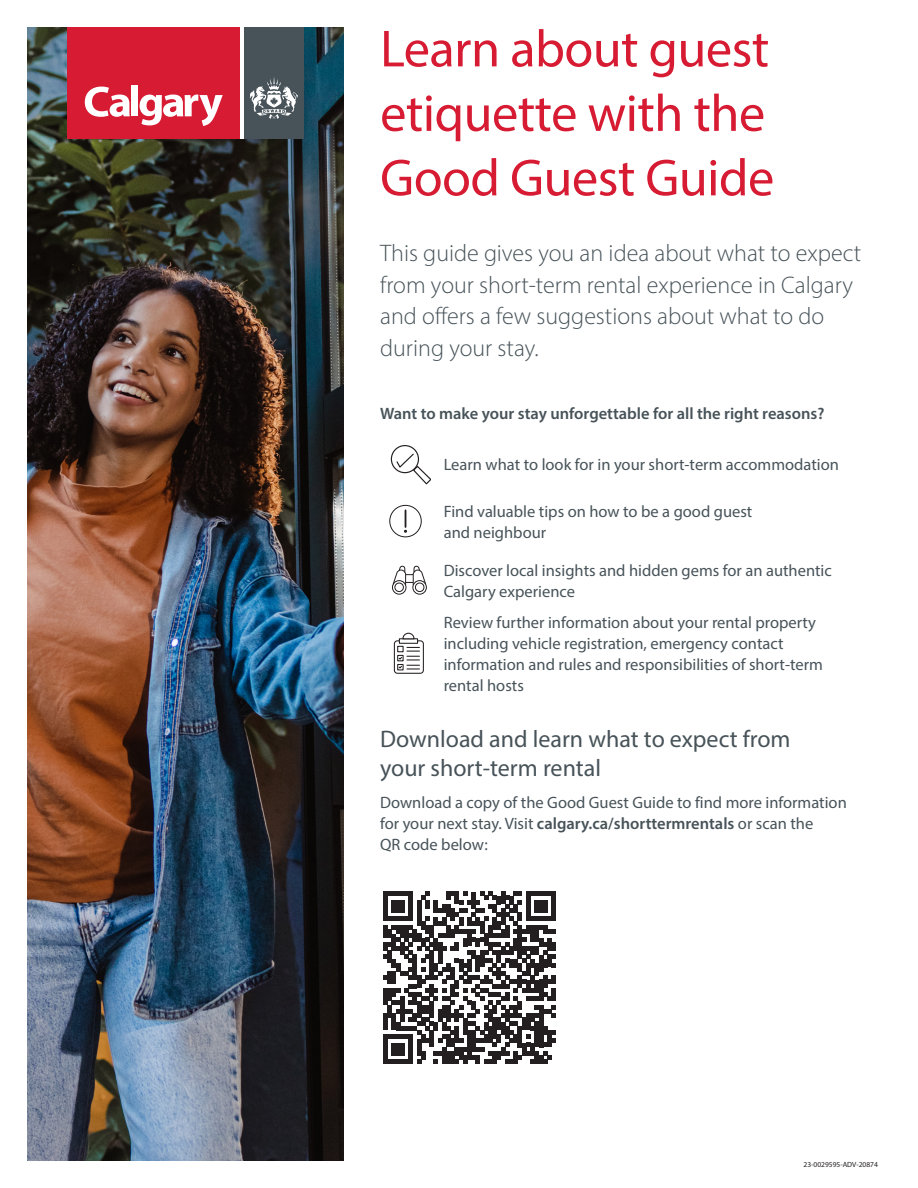
<style>
.page{position:relative;width:918px;height:1188px;background:#fff}
.page>*{position:absolute;margin:0;border:0;box-sizing:border-box;transform-origin:0 0}
.t1{font:52.5px/64.5px "Myriad Pro";letter-spacing:-.01em;color:#d61b33}
.t2{font:300 24px/31.5px "Myriad Pro";color:#475359}
.t3{font:24px/28.8px "Myriad Pro";color:#475359}
.body_copy{font:16.5px/21px "Myriad Pro";color:#475359}
.body_copy-2{font:600 16.5px "Myriad Pro";color:#475359}
.t4{font:7.5px "Myriad Pro";color:#231f20}
.s1{font-weight:600}
</style>
<div class="page">
<img style="left:27px;top:27px;width:316px;height:1134px">
<div style="left:67px;top:27px;width:173px;height:112px;background:#d61b33"></div>
<div style="left:244px;top:27px;width:59px;height:112px;background:#475359"></div>
<svg style="left:85px;top:87px;width:45px;height:30px"></svg>
<div style="left:131px;top:85px;width:7px;height:31px;background:#fff"></div>
<svg style="left:140px;top:95px;width:83px;height:31px"></svg>
<hr style="left:240px;top:27px;width:4px;height:112px;background:#fff">
<svg style="left:249px;top:77px;width:49px;height:42px"></svg>
<div style="left:391px;top:445px;width:28px;height:28px;border:1px solid #231f20;border-radius:50%"></div>
<svg style="left:395px;top:453px;width:35px;height:32px"></svg>
<div style="left:389px;top:505px;width:33px;height:32px;border:1px solid #231f20;border-radius:50%"></div>
<svg style="left:404px;top:510px;width:3px;height:23px"></svg>
<div style="left:392px;top:580px;width:14px;height:15px;border:1px solid #231f20;border-radius:50%"></div>
<div style="left:394px;top:583px;width:10px;height:9px;border:1px solid #231f20;border-radius:50%"></div>
<div style="left:412px;top:580px;width:15px;height:15px;border:1px solid #231f20;border-radius:50%"></div>
<div style="left:415px;top:583px;width:9px;height:9px;border:1px solid #231f20;border-radius:50%"></div>
<svg style="left:392px;top:565px;width:35px;height:21px"></svg>
<div style="left:394px;top:640px;width:30px;height:34px;border:1px solid #231f20;border-radius:3px"></div>
<div style="left:397px;top:646px;width:7px;height:6px;border:1px solid #231f20"></div>
<div style="left:397px;top:655px;width:7px;height:6px;border:1px solid #231f20"></div>
<div style="left:397px;top:664px;width:7px;height:6px;border:1px solid #231f20"></div>
<hr style="left:399px;top:639px;width:19px;height:4px;background:#fff">
<div style="left:399px;top:638px;width:19px;height:6px;border:1px solid #231f20"></div>
<svg style="left:402px;top:633px;width:13px;height:7px"></svg>
<svg style="left:398px;top:646px;width:21px;height:24px"></svg>
<svg style="left:383px;top:892px;width:173px;height:172px"></svg>
<h1 class="t1" style="left:380px;top:16px;width:396px">Learn about guest etiquette with the<br>Good Guest Guide</h1>
<h2 class="t2" style="left:380px;top:237px;width:482px">This guide gives you an idea about what to expect from your short-term rental experience in Calgary and offers a few suggestions about what to do during your stay.</h2>
<p class="body_copy-2" style="left:380px;top:403px;width:446px">Want to make your stay unforgettable for all the right reasons?</p>
<p class="body_copy" style="left:444px;top:454px;width:397px">Learn what to look for in your short-term accommodation</p>
<p class="body_copy" style="left:444px;top:501px;width:310px">Find valuable tips on how to be a good guest and neighbour</p>
<p class="body_copy" style="left:444px;top:560px;width:390px">Discover local insights and hidden gems for an authentic<br>Calgary experience</p>
<p class="body_copy" style="left:444px;top:612px;width:381px">Review further information about your rental property including vehicle registration, emergency contact information and rules and responsibilities of short-term rental hosts</p>
<h2 class="t3" style="left:380px;top:724px;width:412px">Download and learn what to expect from your short-term rental</h2>
<p class="body_copy" style="left:380px;top:792px;width:468px">Download a copy of the Good Guest Guide to find more information for your next stay. Visit <span class="s1">calgary.ca/shorttermrentals</span> or scan the<br>QR code below:</p>
<p class="t4" style="left:804px;top:1159px;width:76px">23-0029595-ADV-20874</p>
</div>
